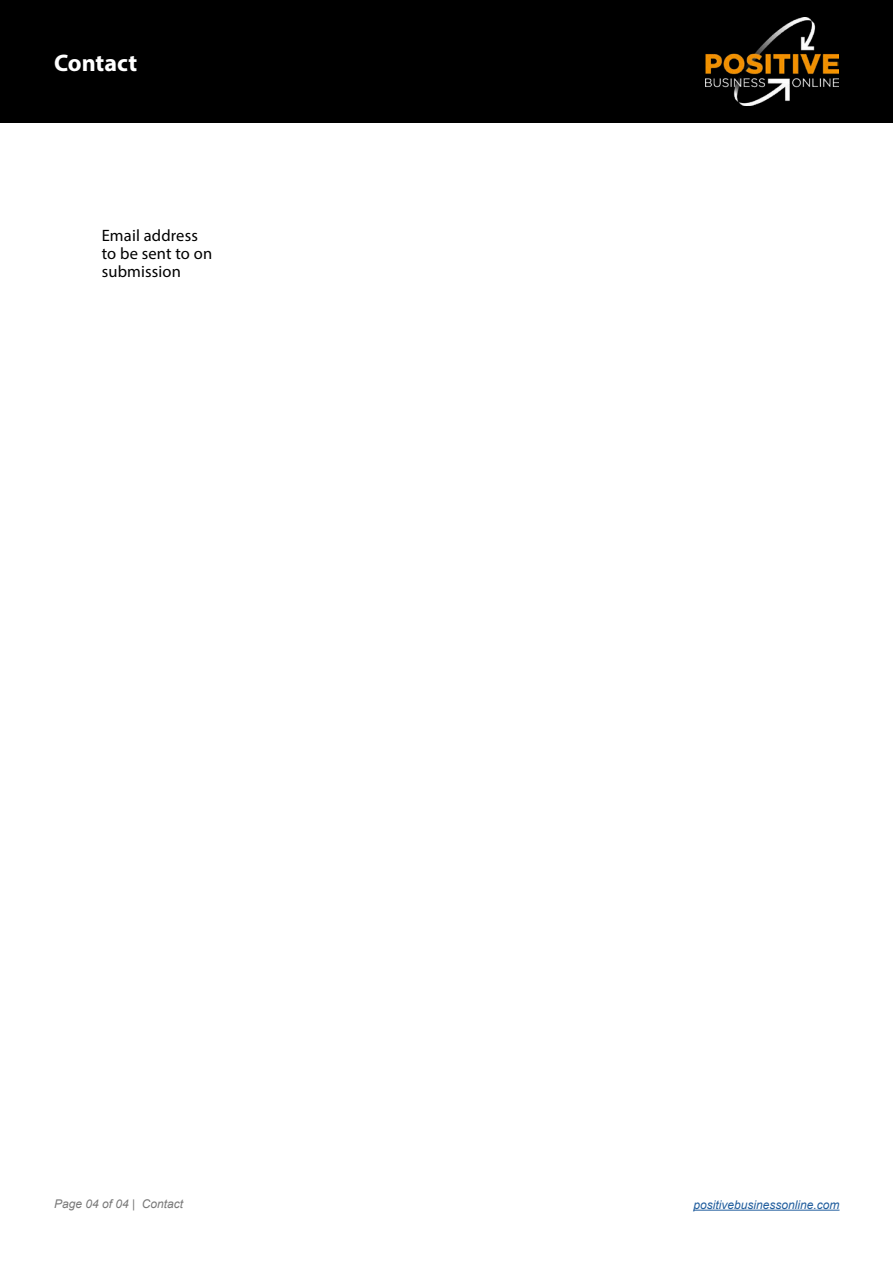
<style>
.page{position:relative;width:893px;height:1263px;background:#fff}
.page>*{position:absolute;margin:0;border:0;box-sizing:border-box;transform-origin:0 0}
.t1{font:700 24px "Myriad Pro";color:#fff}
.t2{font:16.5px/18px "Myriad Pro";letter-spacing:.01em;color:#000}
.t3{font:italic 12px "Arial";color:#215e9e}
.t4{font:italic 12px "Arial";color:#797979}
</style>
<div class="page">
<div style="left:0;top:0;width:893px;height:122px;background:#000"></div>
<img style="left:705px;top:17px;width:134px;height:89px">
<hr style="left:693px;top:1210px;width:146px;height:1px;background:#215e9e">
<h1 class="t1" style="left:54px;top:47px;width:85px">Contact</h1>
<p class="t2" style="left:102px;top:226px;width:112px">Email address to be sent to on submission</p>
<p class="t4" style="left:54px;top:1196px;width:131px">Page 04 of 04 | Contact</p>
<p class="t3" style="left:693px;top:1197px;width:148px">positivebusinessonline.com</p>
</div>
